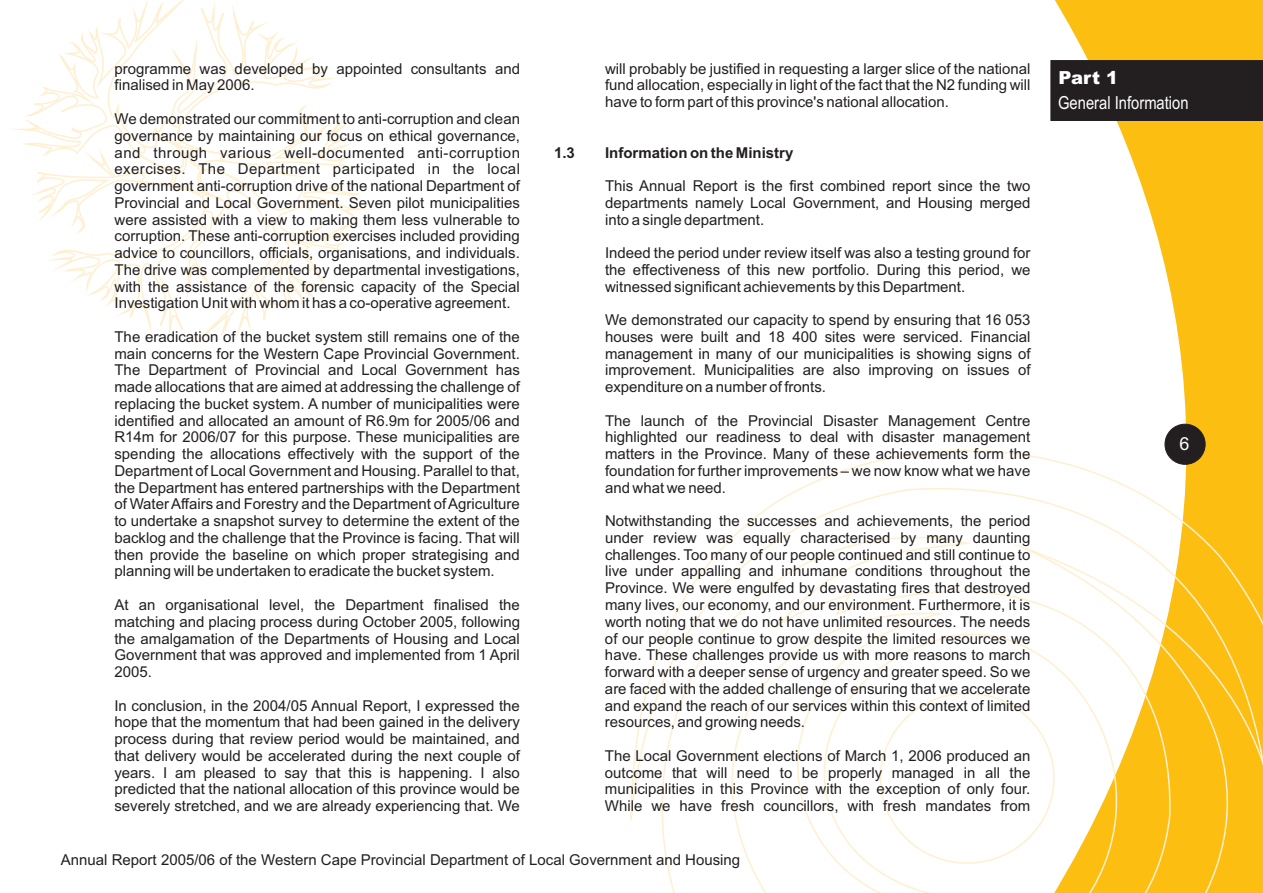
<style>
.page{position:relative;width:1263px;height:893px;background:#fff}
.page>*{position:absolute;margin:0;border:0;box-sizing:border-box;transform-origin:0 0}
.t1{font:18px "Arial Narrow";color:#fff}
.t2{font:900 18px "Arial";color:#fff}
.t3{font:18px "Arial";color:#fff}
.t4{font:15px/16.8px "Arial";color:#231f20}
.t5{font:700 15px "Arial";color:#231f20}
</style>
<div class="page">
<svg style="left:1055px;top:0;width:208px;height:422px;fill:#fdbe12"></svg>
<div style="left:1050px;top:60px;width:213px;height:61px;background:#231f20"></div>
<svg style="left:630px;top:422px;width:633px;height:471px"></svg>
<svg style="left:11px;top:0;width:364px;height:345px"></svg>
<svg style="left:129px;top:108px;width:126px;height:118px"></svg>
<div style="left:1165px;top:424px;width:40px;height:40px;background:#231f20;border:1px solid #231f20;border-radius:50%"></div>
<p class="t4" style="left:115px;top:61px;width:407px">programme was developed by appointed consultants and</p>
<p class="t4" style="left:605px;top:61px;width:427px">will probably be justified in requesting a larger slice of the national</p>
<p class="t4" style="left:115px;top:78px;width:142px">finalised in May 2006.</p>
<p class="t4" style="left:605px;top:78px;width:427px">fund allocation, especially in light of the fact that the N2 funding will have to form part of this province's national allocation.</p>
<p class="t4" style="left:115px;top:112px;width:407px;text-align:justify">We demonstrated our commitment to anti-corruption and clean governance by maintaining our focus on ethical governance, and through various well-documented anti-corruption</p>
<p class="t5" style="left:554px;top:147px;width:22px">1.3</p>
<p class="t5" style="left:605px;top:147px;width:190px">Information on the Ministry</p>
<p class="t4" style="left:115px;top:162px;width:407px">exercises. The Department participated in the local government anti-corruption drive of the national Department of</p>
<p class="t4" style="left:605px;top:179px;width:427px">This Annual Report is the first combined report since the two</p>
<p class="t4" style="left:114px;top:195px;width:407px">Provincial and Local Government. Seven pilot municipalities</p>
<p class="t4" style="left:605px;top:195px;width:427px">departments namely Local Government, and Housing merged</p>
<p class="t4" style="left:114px;top:212px;width:407px">were assisted with a view to making them less vulnerable to</p>
<p class="t4" style="left:605px;top:212px;width:161px">into a single department.</p>
<p class="t4" style="left:114px;top:229px;width:407px">corruption. These anti-corruption exercises included providing advice to councillors, officials, organisations, and individuals.</p>
<p class="t4" style="left:605px;top:246px;width:427px">Indeed the period under review itself was also a testing ground for</p>
<p class="t4" style="left:114px;top:263px;width:407px">The drive was complemented by departmental investigations,</p>
<p class="t4" style="left:605px;top:263px;width:427px">the effectiveness of this new portfolio. During this period, we</p>
<p class="t4" style="left:114px;top:279px;width:407px">with the assistance of the forensic capacity of the Special</p>
<p class="t4" style="left:605px;top:279px;width:362px">witnessed significant achievements by this Department.</p>
<p class="t4" style="left:114px;top:296px;width:398px">Investigation Unit with whom it has a co-operative agreement.</p>
<p class="t4" style="left:605px;top:313px;width:427px">We demonstrated our capacity to spend by ensuring that 16 053</p>
<p class="t4" style="left:114px;top:330px;width:407px">The eradication of the bucket system still remains one of the</p>
<p class="t4" style="left:605px;top:330px;width:427px">houses were built and 18 400 sites were serviced. Financial</p>
<p class="t4" style="left:114px;top:346px;width:407px">main concerns for the Western Cape Provincial Government.</p>
<p class="t4" style="left:605px;top:346px;width:427px">management in many of our municipalities is showing signs of</p>
<p class="t4" style="left:114px;top:363px;width:407px">The Department of Provincial and Local Government has</p>
<p class="t4" style="left:605px;top:363px;width:427px">improvement. Municipalities are also improving on issues of</p>
<p class="t4" style="left:114px;top:380px;width:407px">made allocations that are aimed at addressing the challenge of</p>
<p class="t4" style="left:605px;top:380px;width:222px">expenditure on a number of fronts.</p>
<p class="t4" style="left:114px;top:397px;width:407px">replacing the bucket system. A number of municipalities were identified and allocated an amount of R6.9m for 2005/06 and</p>
<p class="t4" style="left:605px;top:413px;width:427px">The launch of the Provincial Disaster Management Centre</p>
<p class="t4" style="left:114px;top:430px;width:407px">R14m for 2006/07 for this purpose. These municipalities are</p>
<p class="t4" style="left:605px;top:430px;width:427px">highlighted our readiness to deal with disaster management</p>
<p class="t4" style="left:114px;top:447px;width:407px">spending the allocations effectively with the support of the</p>
<p class="t4" style="left:605px;top:447px;width:427px">matters in the Province. Many of these achievements form the</p>
<p class="t4" style="left:114px;top:464px;width:407px">Department of Local Government and Housing. Parallel to that,</p>
<p class="t4" style="left:605px;top:464px;width:427px">foundation for further improvements – we now know what we have</p>
<p class="t4" style="left:114px;top:480px;width:407px">the Department has entered partnerships with the Department</p>
<p class="t4" style="left:605px;top:480px;width:122px">and what we need.</p>
<p class="t4" style="left:114px;top:497px;width:407px">of Water Affairs and Forestry and the Department of Agriculture to undertake a snapshot survey to determine the extent of the</p>
<p class="t4" style="left:605px;top:514px;width:427px">Notwithstanding the successes and achievements, the period</p>
<p class="t4" style="left:114px;top:531px;width:407px">backlog and the challenge that the Province is facing. That will</p>
<p class="t4" style="left:605px;top:531px;width:427px">under review was equally characterised by many daunting</p>
<p class="t4" style="left:114px;top:547px;width:407px">then provide the baseline on which proper strategising and</p>
<p class="t4" style="left:605px;top:547px;width:427px">challenges. Too many of our people continued and still continue to</p>
<p class="t4" style="left:114px;top:564px;width:382px">planning will be undertaken to eradicate the bucket system.</p>
<p class="t4" style="left:605px;top:564px;width:427px">live under appalling and inhumane conditions throughout the<br>Province. We were engulfed by devastating fires that destroyed</p>
<p class="t4" style="left:114px;top:598px;width:407px">At an organisational level, the Department finalised the</p>
<p class="t4" style="left:605px;top:598px;width:427px">many lives, our economy, and our environment. Furthermore, it is</p>
<p class="t4" style="left:114px;top:614px;width:407px">matching and placing process during October 2005, following</p>
<p class="t4" style="left:605px;top:614px;width:427px">worth noting that we do not have unlimited resources. The needs</p>
<p class="t4" style="left:114px;top:631px;width:407px">the amalgamation of the Departments of Housing and Local</p>
<p class="t4" style="left:605px;top:631px;width:427px">of our people continue to grow despite the limited resources we</p>
<p class="t4" style="left:114px;top:648px;width:407px">Government that was approved and implemented from 1 April</p>
<p class="t4" style="left:605px;top:648px;width:427px">have. These challenges provide us with more reasons to march</p>
<p class="t4" style="left:114px;top:665px;width:39px">2005.</p>
<p class="t4" style="left:605px;top:665px;width:427px">forward with a deeper sense of urgency and greater speed. So we are faced with the added challenge of ensuring that we accelerate</p>
<p class="t4" style="left:114px;top:698px;width:407px">In conclusion, in the 2004/05 Annual Report, I expressed the</p>
<p class="t4" style="left:605px;top:698px;width:427px">and expand the reach of our services within this context of limited</p>
<p class="t4" style="left:114px;top:715px;width:407px">hope that the momentum that had been gained in the delivery</p>
<p class="t4" style="left:605px;top:715px;width:202px">resources, and growing needs.</p>
<p class="t4" style="left:114px;top:732px;width:407px">process during that review period would be maintained, and that delivery would be accelerated during the next couple of</p>
<p class="t4" style="left:605px;top:748px;width:427px">The Local Government elections of March 1, 2006 produced an</p>
<p class="t4" style="left:114px;top:765px;width:407px">years. I am pleased to say that this is happening. I also</p>
<p class="t4" style="left:605px;top:765px;width:427px">outcome that will need to be properly managed in all the</p>
<p class="t4" style="left:114px;top:782px;width:407px">predicted that the national allocation of this province would be</p>
<p class="t4" style="left:605px;top:782px;width:427px">municipalities in this Province with the exception of only four.</p>
<p class="t4" style="left:114px;top:799px;width:407px">severely stretched, and we are already experiencing that. We</p>
<p class="t4" style="left:605px;top:799px;width:427px">While we have fresh councillors, with fresh mandates from</p>
<p class="t4" style="left:61px;top:852px;width:681px">Annual Report 2005/06 of the Western Cape Provincial Department of Local Government and Housing</p>
<p class="t2" style="left:1058px;top:71px;width:61px">Part 1</p>
<p class="t1" style="left:1058px;top:96px;width:132px">General Information</p>
<p class="t3" style="left:1179px;top:437px;width:12px">6</p>
</div>
